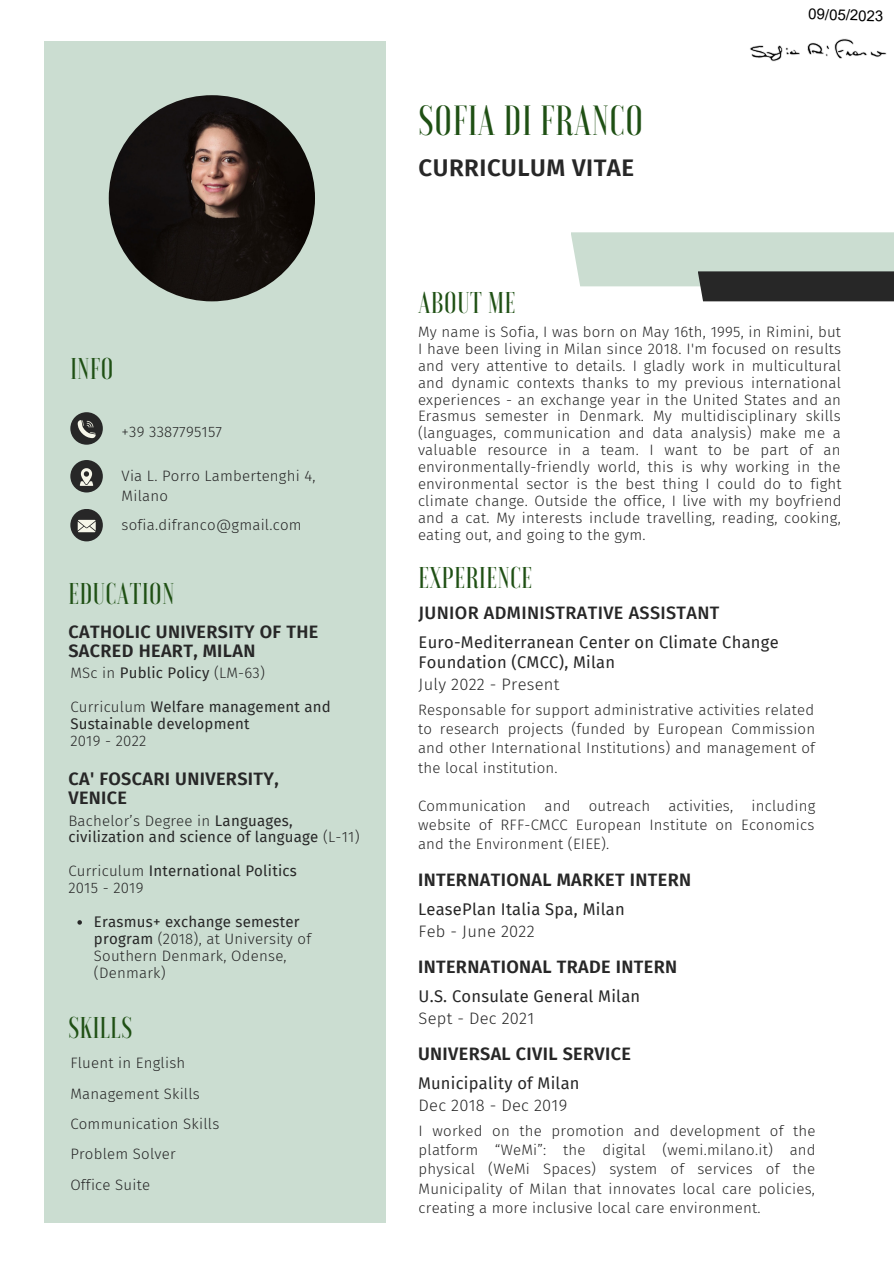
<style>
.page{position:relative;width:894px;height:1264px;background:#fff}
.page>*{position:absolute;margin:0;border:0;box-sizing:border-box;transform-origin:0 0}
.t1{font:500 42px "Voga";letter-spacing:.02em;color:#1f5014}
.t2{font:500 30px "Voga";letter-spacing:.02em;color:#1f5014}
.t3{font:600 24px "Fira Sans";letter-spacing:.02em;color:#272727}
.t4{font:600 18px/19.2px "Fira Sans";letter-spacing:.02em;color:#272727}
.t5{font:500 18px "Fira Sans";letter-spacing:.02em;color:#272727}
.t6{font:16.5px/20.2px "Fira Sans";letter-spacing:.015em;color:#272727}
.t7{font:300 16.5px "Fira Sans";letter-spacing:.015em;color:#272727}
.t8{font:300 15px/17px "Fira Sans";letter-spacing:.015em;color:#272727;text-align:justify}
.t9{font:15px/17px "Fira Sans";letter-spacing:.015em;color:#272727}
.t10{font:15px "Arial";color:#000}
.s1{font-weight:400}
.s2{font-weight:300}
</style>
<div class="page">
<div style="left:44px;top:42px;width:341px;height:1180px;background:#cbddd1"></div>
<img style="left:109px;top:95px;width:206px;height:206px;border-radius:50%">
<div style="left:70px;top:412px;width:33px;height:32px;background:#272727;border-radius:50%"></div>
<div style="left:70px;top:509px;width:33px;height:32px;background:#272727;border-radius:50%"></div>
<div style="left:70px;top:460px;width:33px;height:32px;background:#272727;border-radius:50%"></div>
<svg style="left:78px;top:520px;width:18px;height:12px"></svg>
<svg style="left:80px;top:468px;width:13px;height:18px"></svg>
<svg style="left:571px;top:232px;width:322px;height:69px;background:#a6b1aa"></svg>
<svg style="left:77px;top:920px;width:5px;height:4px"></svg>
<svg style="left:78px;top:420px;width:18px;height:18px"></svg>
<img style="left:750px;top:38px;width:137px;height:24px">
<h2 class="t2" style="left:70px;top:353px;width:44px">INFO</h2>
<p class="t8" style="left:121px;top:423px;width:102px">+39 3387795157</p>
<p class="t8" style="left:121px;top:466px;width:195px;line-height:20.2px">Via L. Porro Lambertenghi 4,<br>Milano</p>
<p class="t8" style="left:121px;top:516px;width:181px">sofia.difranco@gmail.com</p>
<h2 class="t2" style="left:68px;top:579px;width:107px">EDUCATION</h2>
<p class="t4" style="left:68px;top:622px;width:251px">CATHOLIC UNIVERSITY OF THE<br>SACRED HEART, MILAN</p>
<p class="t8" style="left:70px;top:664px;width:196px">MSc in <span class="s1">Public Policy</span> (LM-63)</p>
<p class="t9" style="left:70px;top:698px;width:262px"><span class="s2">Curriculum</span> Welfare management and<br>Sustainable development</p>
<p class="t8" style="left:70px;top:732px;width:77px">2019 - 2022</p>
<p class="t4" style="left:68px;top:769px;width:212px">CA' FOSCARI UNIVERSITY,<br>VENICE</p>
<p class="t9" style="left:68px;top:812px;width:292px"><span class="s2">Bachelor’s Degree in</span> Languages, civilization and science of language <span class="s2">(L-11)</span></p>
<p class="t9" style="left:68px;top:862px;width:230px"><span class="s2">Curriculum</span> International Politics</p>
<p class="t8" style="left:68px;top:879px;width:77px">2015 - 2019</p>
<p class="t8" style="left:94px;top:913px;width:219px;text-align:left"><span class="s1">Erasmus+ exchange semester program</span> (2018), at University of<br>Southern Denmark, Odense, (Denmark)</p>
<h2 class="t2" style="left:68px;top:1012px;width:65px">SKILLS</h2>
<p class="t8" style="left:70px;top:1047px;width:150px;line-height:30.5px;text-align:left">Fluent in English<br>Management Skills<br>Communication Skills<br>Problem Solver<br>Office Suite</p>
<h1 class="t1" style="left:418px;top:99px;width:226px">SOFIA DI FRANCO</h1>
<h3 class="t3" style="left:418px;top:154px;width:217px">CURRICULUM VITAE</h3>
<p class="t10" style="left:808px;top:3px;width:77px;rotate:2deg">09/05/2023</p>
<h2 class="t2" style="left:418px;top:288px;width:98px">ABOUT ME</h2>
<p class="t8" style="left:418px;top:323px;width:425px">My name is Sofia, I was born on May 16th, 1995, in Rimini, but I have been living in Milan since 2018. I'm focused on results and very attentive to details. I gladly work in multicultural and dynamic contexts thanks to my previous international experiences - an exchange year in the United States and an Erasmus semester in Denmark. My multidisciplinary skills (languages, communication and data analysis) make me a valuable resource in a team. I want to be part of an environmentally-friendly world, this is why working in the environmental sector is the best thing I could do to fight climate change. Outside the office, I live with my boyfriend and a cat. My interests include travelling, reading, cooking, eating out, and going to the gym.</p>
<h2 class="t2" style="left:418px;top:562px;width:115px">EXPERIENCE</h2>
<p class="t5" style="left:418px;top:602px;width:302px">JUNIOR ADMINISTRATIVE ASSISTANT</p>
<p class="t6" style="left:418px;top:632px;width:361px">Euro-Mediterranean Center on Climate Change<br>Foundation (CMCC), Milan</p>
<p class="t7" style="left:418px;top:675px;width:142px">July 2022 - Present</p>
<p class="t8" style="left:418px;top:700px;width:398px;line-height:19.2px">Responsable for support administrative activities related to research projects (funded by European Commission and other International Institutions) and management of the local institution.</p>
<p class="t8" style="left:418px;top:796px;width:398px;line-height:19.2px">Communication and outreach activities, including website of RFF-CMCC European Institute on Economics and the Environment (EIEE).</p>
<p class="t4" style="left:418px;top:870px;width:275px">INTERNATIONAL MARKET INTERN</p>
<p class="t6" style="left:418px;top:899px;width:208px">LeasePlan Italia Spa, Milan</p>
<p class="t7" style="left:418px;top:921px;width:117px">Feb - June 2022</p>
<p class="t4" style="left:418px;top:957px;width:261px">INTERNATIONAL TRADE INTERN</p>
<p class="t6" style="left:418px;top:986px;width:223px">U.S. Consulate General Milan</p>
<p class="t7" style="left:418px;top:1008px;width:117px">Sept - Dec 2021</p>
<p class="t4" style="left:418px;top:1044px;width:214px">UNIVERSAL CIVIL SERVICE</p>
<p class="t6" style="left:418px;top:1073px;width:163px">Municipality of Milan</p>
<p class="t7" style="left:418px;top:1095px;width:150px">Dec 2018 - Dec 2019</p>
<p class="t8" style="left:418px;top:1121px;width:398px;line-height:19.2px">I worked on the promotion and development of the platform “WeMi”: the digital (wemi.milano.it) and physical (WeMi Spaces) system of services of the Municipality of Milan that innovates local care policies, creating a more inclusive local care environment.</p>
</div>
